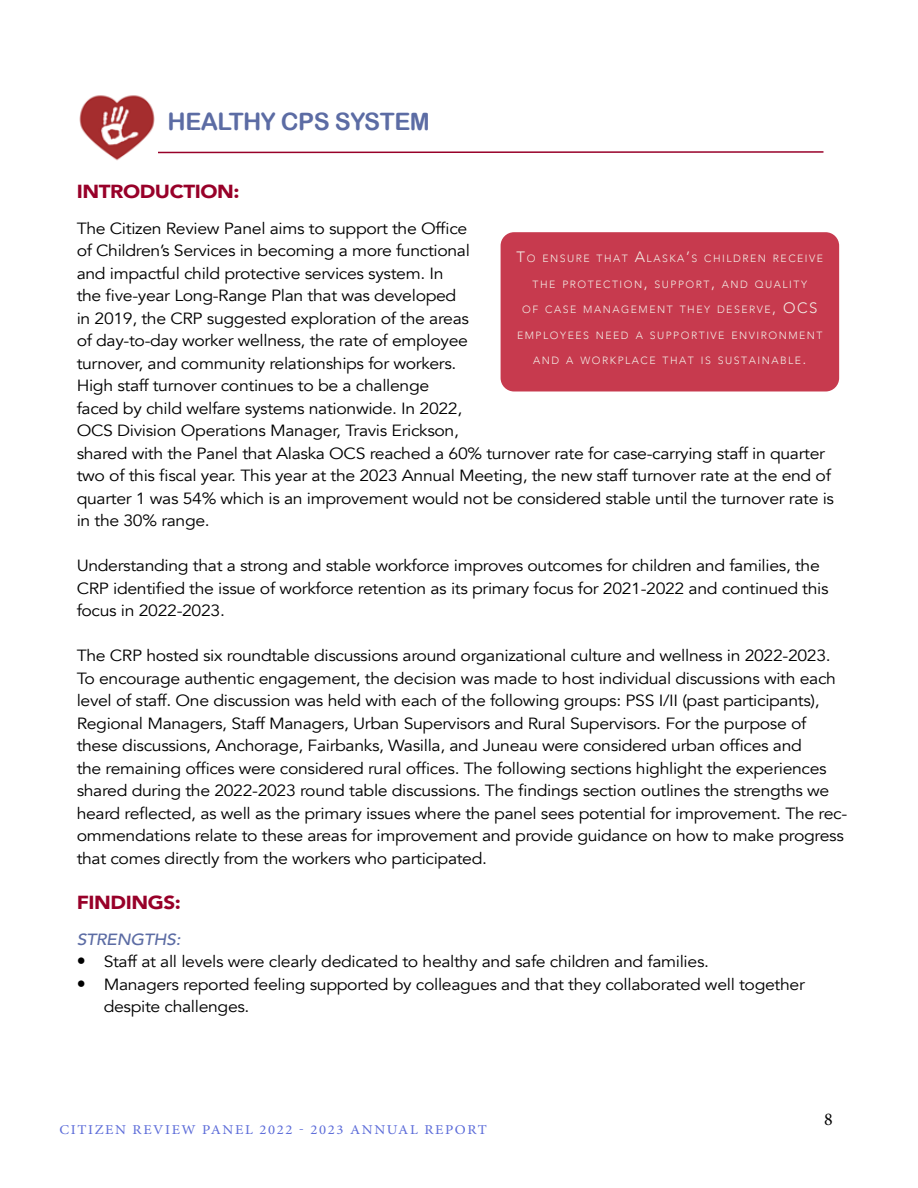
<style>
.page{position:relative;width:918px;height:1188px;background:#fff}
.page>*{position:absolute;margin:0;border:0;box-sizing:border-box;transform-origin:0 0}
.t1{font:24px "Arial Rounded MT Bold";letter-spacing:-.02em;color:#5c6ca4}
.t2{font:900 18.9px "Avenir";letter-spacing:-.02em;color:#980029;scale:1.09 1}
.t3{font:18px "Minion Pro";color:#000}
.t4{font:16.2px/22.5px "Avenir";letter-spacing:-.02em;color:#000;scale:1.09 1}
.t5{font:italic 500 16.2px "Avenir";letter-spacing:-.02em;color:#5c6ca4;scale:1.09 1}
.t6{font:13.5px "Minion Pro";letter-spacing:.11em;color:#5c6cd9;scale:1.09 1}
.t7{font:300 10.5px "Avenir";letter-spacing:.145em;color:#f1ebe3}
.s1{font-size:18px}
.s2{font-size:15px}
</style>
<div class="page">
<svg style="left:158px;top:151px;width:666px;height:3px"></svg>
<img style="left:79px;top:95px;width:76px;height:66px">
<div style="left:501px;top:232px;width:338px;height:159px;background:#c73a4e;border-radius:14px"></div>
<h1 class="t1" style="left:168px;top:108px;width:264px">HEALTHY CPS SYSTEM</h1>
<p class="t2" style="left:77px;top:175px;width:151px">INTRODUCTION:</p>
<p class="t4" style="left:77px;top:217px;width:696px">The Citizen Review Panel aims to support the Office<br>of Children’s Services in becoming a more functional<br>and impactful child protective services system. In<br>the five-year Long-Range Plan that was developed<br>in 2019, the CRP suggested exploration of the areas<br>of day-to-day worker wellness, the rate of employee<br>turnover, and community relationships for workers.<br>High staff turnover continues to be a challenge<br>faced by child welfare systems nationwide. In 2022,<br>OCS Division Operations Manager, Travis Erickson,<br>shared with the Panel that Alaska OCS reached a 60% turnover rate for case-carrying staff in quarter two of this fiscal year. This year at the 2023 Annual Meeting, the new staff turnover rate at the end of quarter 1 was 54% which is an improvement would not be considered stable until the turnover rate is in the 30% range.</p>
<p class="t4" style="left:77px;top:555px;width:691px">Understanding that a strong and stable workforce improves outcomes for children and families, the<br>CRP identified the issue of workforce retention as its primary focus for 2021-2022 and continued this focus in 2022-2023.</p>
<p class="t4" style="left:77px;top:645px;width:708px">The CRP hosted six roundtable discussions around organizational culture and wellness in 2022-2023.<br>To encourage authentic engagement, the decision was made to host individual discussions with each level of staff. One discussion was held with each of the following groups: PSS I/II (past participants), Regional Managers, Staff Managers, Urban Supervisors and Rural Supervisors. For the purpose of these discussions, Anchorage, Fairbanks, Wasilla, and Juneau were considered urban offices and<br>the remaining offices were considered rural offices. The following sections highlight the experiences shared during the 2022-2023 round table discussions. The findings section outlines the strengths we heard reflected, as well as the primary issues where the panel sees potential for improvement. The rec&shy;ommendations relate to these areas for improvement and provide guidance on how to make progress that comes directly from the workers who participated.</p>
<p class="t2" style="left:77px;top:886px;width:97px">FINDINGS:</p>
<p class="t5" style="left:77px;top:930px;width:97px">STRENGTHS:</p>
<p class="t4" style="left:77px;top:951px;width:582px"><span class="s1">•</span> Staff at all levels were clearly dedicated to healthy and safe children and families.</p>
<p class="t4" style="left:104px;top:973px;width:645px;text-indent:-27px"><span class="s1">•</span> Managers reported feeling supported by colleagues and that they collaborated well together despite challenges.</p>
<p class="t7" style="left:517px;top:252px;width:308px"><span class="s2">T</span>O ENSURE THAT <span class="s2">A</span>LASKA<span class="s2">’</span>S CHILDREN RECEIVE</p>
<p class="t7" style="left:533px;top:278px;width:276px">THE PROTECTION<span class="s2">,</span> SUPPORT<span class="s2">,</span> AND QUALITY</p>
<p class="t7" style="left:522px;top:303px;width:273px">OF CASE MANAGEMENT THEY DESERVE<span class="s2">, OCS</span></p>
<p class="t7" style="left:517px;top:329px;width:307px">EMPLOYEES NEED A SUPPORTIVE ENVIRONMENT</p>
<p class="t7" style="left:533px;top:354px;width:275px">AND A WORKPLACE THAT IS SUSTAINABLE<span class="s2">.</span></p>
<p class="t6" style="left:59px;top:1121px;width:394px">CITIZEN REVIEW PANEL 2022 - 2023 ANNUAL REPORT</p>
<p class="t3" style="left:824px;top:1108px;width:10px">8</p>
</div>
